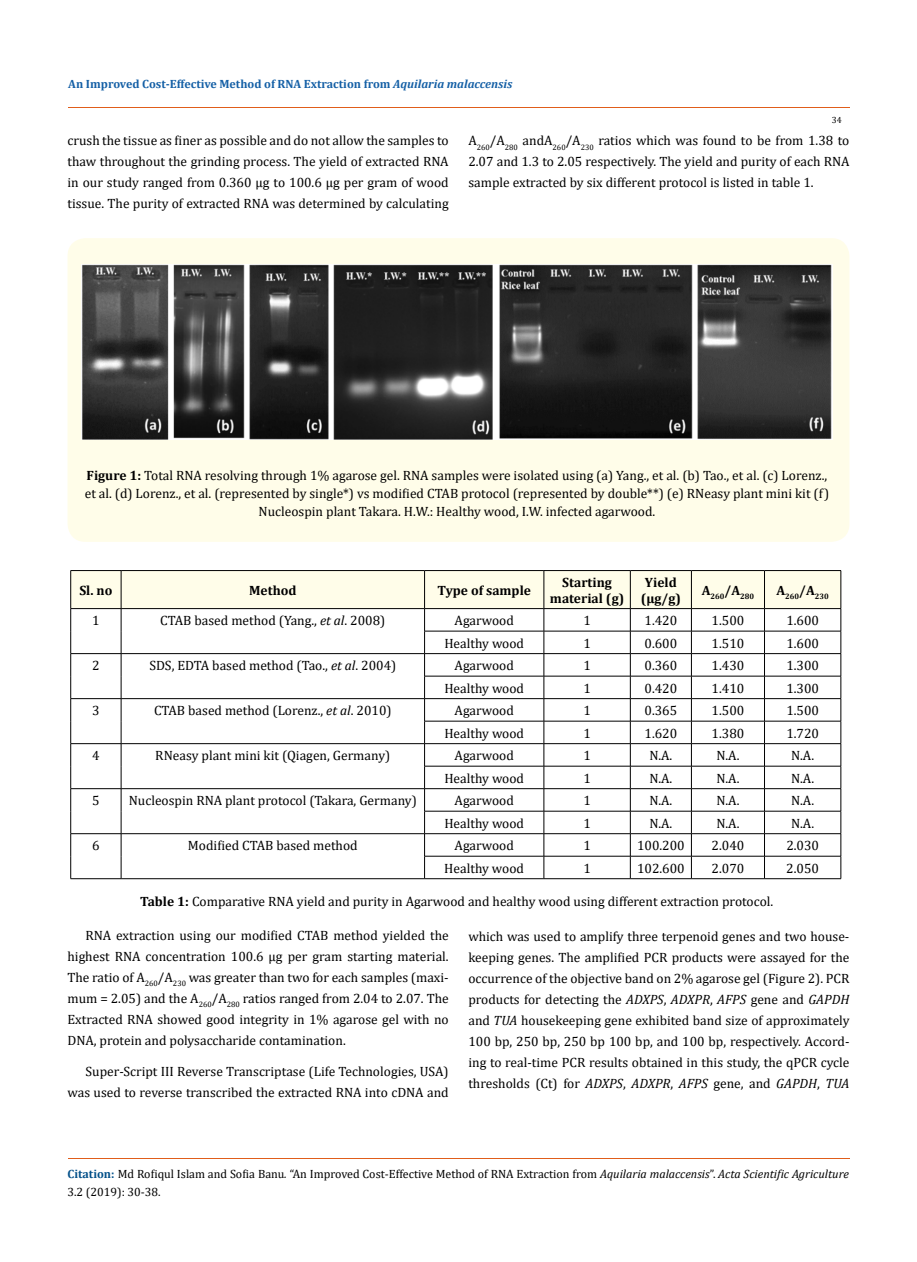
<style>
.page{position:relative;width:917px;height:1262px;background:#fff}
.page>*{position:absolute;margin:0;border:0;box-sizing:border-box;transform-origin:0 0}
.t1{font:13.5px/21px "Cambria";color:#000;text-align:justify}
.t2{font:700 13.5px/15.5px "Cambria";color:#000;text-align:center}
.t3{font:12px/18px "Cambria";color:#000}
.t4{font:700 12px "Cambria";color:#1560a6}
.t5{font:9px "Cambria";color:#000}
.t6{font:700 7.8px "Cambria";color:#000}
.s1{font-style:italic}
.s2{font-weight:700}
.s3{font-weight:700;color:#035089}
</style>
<div class="page">
<div style="left:68px;top:238px;width:781px;height:304px;background:#fffde9;border-radius:18px"></div>
<img style="left:81px;top:265px;width:751px;height:174px">
<svg style="left:70px;top:570px;width:771px;height:308px"></svg>
<hr style="left:70px;top:878px;width:51px;height:1px;background:#000">
<hr style="left:121px;top:878px;width:303px;height:1px;background:#000">
<hr style="left:424px;top:878px;width:120px;height:1px;background:#000">
<hr style="left:544px;top:878px;width:86px;height:1px;background:#000">
<hr style="left:630px;top:878px;width:61px;height:1px;background:#000">
<hr style="left:691px;top:878px;width:73px;height:1px;background:#000">
<hr style="left:764px;top:878px;width:77px;height:1px;background:#000">
<hr style="left:68px;top:108px;width:781px;height:1px;background:#e05d1a">
<hr style="left:68px;top:1158px;width:781px;height:1px;background:#e05d1a">
<p class="t4" style="left:68px;top:75px;width:446px">An Improved Cost-Effective Method of RNA Extraction from <span class="s1">Aquilaria malaccensis</span></p>
<p class="t5" style="left:831px;top:115px;width:11px">34</p>
<p class="t1" style="left:68px;top:130px;width:383px">crush the tissue as finer as possible and do not allow the samples to thaw throughout the grinding process. The yield of extracted RNA in our study ranged from 0.360 µg to 100.6 μg per gram of wood tissue. The purity of extracted RNA was determined by calculating</p>
<p class="t1" style="left:468px;top:130px;width:382px">A<sub>260</sub>/A<sub>280</sub> andA<sub>260</sub>/A<sub>230</sub> ratios which was found to be from 1.38 to 2.07 and 1.3 to 2.05 respectively. The yield and purity of each RNA sample extracted by six different protocol is listed in table 1.</p>
<p class="t1" style="left:85px;top:466px;width:745px;line-height:18px;text-align:center"><span class="s2">Figure 1:</span> Total RNA resolving through 1% agarose gel. RNA samples were isolated using (a) Yang., et al. (b) Tao., et al. (c) Lorenz., et al. (d) Lorenz., et al. (represented by single*) vs modified CTAB protocol (represented by double**) (e) RNeasy plant mini kit (f)<br>Nucleospin plant Takara. H.W.: Healthy wood, I.W. infected agarwood.</p>
<p class="t2" style="left:79px;top:582px;width:35px">Sl. no</p>
<p class="t2" style="left:249px;top:582px;width:49px">Method</p>
<p class="t2" style="left:437px;top:582px;width:95px">Type of sample</p>
<p class="t2" style="left:550px;top:574px;width:76px">Starting material (g)</p>
<p class="t2" style="left:640px;top:574px;width:42px">Yield (µg/g)</p>
<p class="t6" style="left:701px;top:591px;width:54px"><sup>A</sup>260<sup>/A</sup>280</p>
<p class="t6" style="left:776px;top:591px;width:54px"><sup>A</sup>260<sup>/A</sup>230</p>
<p class="t1" style="left:92px;top:610px;width:9px">1</p>
<p class="t1" style="left:160px;top:610px;width:226px">CTAB based method (Yang., <span class="s1">et al</span>. 2008)</p>
<p class="t1" style="left:454px;top:610px;width:61px">Agarwood</p>
<p class="t1" style="left:583px;top:610px;width:9px">1</p>
<p class="t1" style="left:644px;top:610px;width:34px">1.420</p>
<p class="t1" style="left:711px;top:610px;width:34px">1.500</p>
<p class="t1" style="left:786px;top:610px;width:34px">1.600</p>
<p class="t1" style="left:444px;top:632px;width:81px">Healthy wood</p>
<p class="t1" style="left:583px;top:632px;width:9px">1</p>
<p class="t1" style="left:644px;top:632px;width:34px">0.600</p>
<p class="t1" style="left:711px;top:632px;width:34px">1.510</p>
<p class="t1" style="left:786px;top:632px;width:34px">1.600</p>
<p class="t1" style="left:92px;top:655px;width:9px">2</p>
<p class="t1" style="left:149px;top:655px;width:248px">SDS, EDTA based method (Tao., <span class="s1">et al</span>. 2004)</p>
<p class="t1" style="left:454px;top:655px;width:61px">Agarwood</p>
<p class="t1" style="left:583px;top:655px;width:9px">1</p>
<p class="t1" style="left:644px;top:655px;width:34px">0.360</p>
<p class="t1" style="left:711px;top:655px;width:34px">1.430</p>
<p class="t1" style="left:786px;top:655px;width:34px">1.300</p>
<p class="t1" style="left:444px;top:677px;width:81px">Healthy wood</p>
<p class="t1" style="left:583px;top:677px;width:9px">1</p>
<p class="t1" style="left:644px;top:677px;width:34px">0.420</p>
<p class="t1" style="left:711px;top:677px;width:34px">1.410</p>
<p class="t1" style="left:786px;top:677px;width:34px">1.300</p>
<p class="t1" style="left:92px;top:700px;width:9px">3</p>
<p class="t1" style="left:154px;top:700px;width:239px">CTAB based method (Lorenz., <span class="s1">et al</span>. 2010)</p>
<p class="t1" style="left:454px;top:700px;width:61px">Agarwood</p>
<p class="t1" style="left:583px;top:700px;width:9px">1</p>
<p class="t1" style="left:644px;top:700px;width:34px">0.365</p>
<p class="t1" style="left:711px;top:700px;width:34px">1.500</p>
<p class="t1" style="left:786px;top:700px;width:34px">1.500</p>
<p class="t1" style="left:444px;top:722px;width:81px">Healthy wood</p>
<p class="t1" style="left:583px;top:722px;width:9px">1</p>
<p class="t1" style="left:644px;top:722px;width:34px">1.620</p>
<p class="t1" style="left:711px;top:722px;width:34px">1.380</p>
<p class="t1" style="left:786px;top:722px;width:34px">1.720</p>
<p class="t1" style="left:92px;top:745px;width:9px">4</p>
<p class="t1" style="left:155px;top:745px;width:237px">RNeasy plant mini kit (Qiagen, Germany)</p>
<p class="t1" style="left:454px;top:745px;width:61px">Agarwood</p>
<p class="t1" style="left:583px;top:745px;width:9px">1</p>
<p class="t1" style="left:649px;top:745px;width:24px">N.A.</p>
<p class="t1" style="left:716px;top:745px;width:24px">N.A.</p>
<p class="t1" style="left:791px;top:745px;width:24px">N.A.</p>
<p class="t1" style="left:444px;top:767px;width:81px">Healthy wood</p>
<p class="t1" style="left:583px;top:767px;width:9px">1</p>
<p class="t1" style="left:649px;top:767px;width:24px">N.A.</p>
<p class="t1" style="left:716px;top:767px;width:24px">N.A.</p>
<p class="t1" style="left:791px;top:767px;width:24px">N.A.</p>
<p class="t1" style="left:92px;top:790px;width:9px">5</p>
<p class="t1" style="left:129px;top:790px;width:289px">Nucleospin RNA plant protocol (Takara, Germany)</p>
<p class="t1" style="left:454px;top:790px;width:61px">Agarwood</p>
<p class="t1" style="left:583px;top:790px;width:9px">1</p>
<p class="t1" style="left:649px;top:790px;width:24px">N.A.</p>
<p class="t1" style="left:716px;top:790px;width:24px">N.A.</p>
<p class="t1" style="left:791px;top:790px;width:24px">N.A.</p>
<p class="t1" style="left:444px;top:812px;width:81px">Healthy wood</p>
<p class="t1" style="left:583px;top:812px;width:9px">1</p>
<p class="t1" style="left:649px;top:812px;width:24px">N.A.</p>
<p class="t1" style="left:716px;top:812px;width:24px">N.A.</p>
<p class="t1" style="left:791px;top:812px;width:24px">N.A.</p>
<p class="t1" style="left:92px;top:835px;width:9px">6</p>
<p class="t1" style="left:188px;top:835px;width:171px">Modified CTAB based method</p>
<p class="t1" style="left:454px;top:835px;width:61px">Agarwood</p>
<p class="t1" style="left:583px;top:835px;width:9px">1</p>
<p class="t1" style="left:637px;top:835px;width:49px">100.200</p>
<p class="t1" style="left:711px;top:835px;width:34px">2.040</p>
<p class="t1" style="left:786px;top:835px;width:34px">2.030</p>
<p class="t1" style="left:444px;top:857px;width:81px">Healthy wood</p>
<p class="t1" style="left:583px;top:857px;width:9px">1</p>
<p class="t1" style="left:637px;top:857px;width:49px">102.600</p>
<p class="t1" style="left:711px;top:857px;width:34px">2.070</p>
<p class="t1" style="left:786px;top:857px;width:34px">2.050</p>
<p class="t1" style="left:140px;top:891px;width:634px"><span class="s2">Table 1:</span> Comparative RNA yield and purity in Agarwood and healthy wood using different extraction protocol.</p>
<p class="t1" style="left:67px;top:924px;width:383px;text-indent:18px">RNA extraction using our modified CTAB method yielded the highest RNA concentration 100.6 μg per gram starting material.<br>The ratio of A<sub>260</sub>/A<sub>230</sub> was greater than two for each samples (maxi&shy;mum = 2.05) and the A<sub>260</sub>/A<sub>280</sub> ratios ranged from 2.04 to 2.07. The Extracted RNA showed good integrity in 1% agarose gel with no DNA, protein and polysaccharide contamination.</p>
<p class="t1" style="left:68px;top:1061px;width:382px;text-align:right">Super-Script III Reverse Transcriptase (Life Technologies, USA) was used to reverse transcribed the extracted RNA into cDNA and</p>
<p class="t1" style="left:468px;top:926px;width:382px">which was used to amplify three terpenoid genes and two house&shy;keeping genes. The amplified PCR products were assayed for the occurrence of the objective band on 2% agarose gel (Figure 2). PCR products for detecting the <span class="s1">ADXPS</span>, <span class="s1">ADXPR</span>, <span class="s1">AFPS</span> gene and <span class="s1">GAPDH </span>and <span class="s1">TUA</span> housekeeping gene exhibited band size of approximately 100 bp, 250 bp, 250 bp 100 bp, and 100 bp, respectively. Accord&shy;ing to real-time PCR results obtained in this study, the qPCR cycle thresholds (Ct) for <span class="s1">ADXPS</span>, <span class="s1">ADXPR</span>, <span class="s1">AFPS</span> gene, and <span class="s1">GAPDH</span>, <span class="s1">TUA</span></p>
<p class="t3" style="left:67px;top:1164px;width:783px"><span class="s3">Citation:</span> Md Rofiqul Islam and Sofia Banu<span class="s1">.</span> “An Improved Cost-Effective Method of RNA Extraction from <span class="s1">Aquilaria malaccensis</span>”. <span class="s1">Acta Scientific Agriculture<br></span>3.2 (2019): 30-38.</p>
</div>
